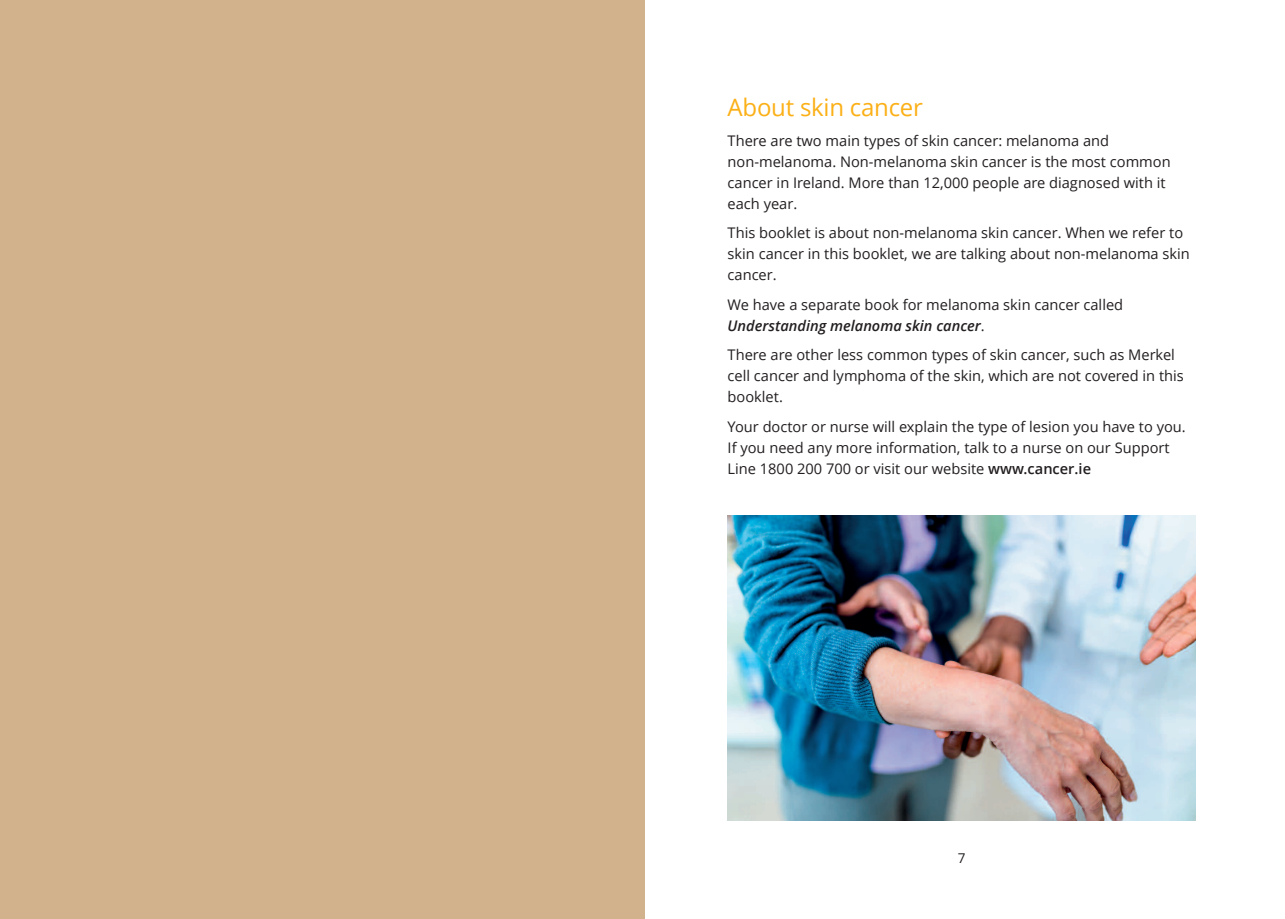
<style>
.page{position:relative;width:1285px;height:919px;background:#fff}
.page>*{position:absolute;margin:0;border:0;box-sizing:border-box;transform-origin:0 0}
.t1{font:24px "Open Sans";letter-spacing:-.01em;color:#fbb017}
.t2{font:14.7px/21px "Open Sans";color:#231f20}
.t3{font:13.5px "Open Sans";color:#231f20}
.s1{font-weight:600;font-style:italic}
.s2{font-weight:600}
</style>
<div class="page">
<div style="left:0;top:0;width:644px;height:918px;background:#d1b28d"></div>
<img style="left:727px;top:515px;width:468px;height:305px">
<h1 class="t1" style="left:727px;top:91px;width:197px">About skin cancer</h1>
<p class="t2" style="left:727px;top:129px;width:444px">There are two main types of skin cancer: melanoma and non-melanoma. Non-melanoma skin cancer is the most common cancer in Ireland. More than 12,000 people are diagnosed with it each year.</p>
<p class="t2" style="left:727px;top:222px;width:464px">This booklet is about non-melanoma skin cancer. When we refer to skin cancer in this booklet, we are talking about non-melanoma skin cancer.</p>
<p class="t2" style="left:727px;top:293px;width:397px">We have a separate book for melanoma skin cancer called<br><span class="s1">Understanding melanoma skin cancer</span>.</p>
<p class="t2" style="left:727px;top:344px;width:458px">There are other less common types of skin cancer, such as Merkel cell cancer and lymphoma of the skin, which are not covered in this booklet.</p>
<p class="t2" style="left:727px;top:415px;width:459px">Your doctor or nurse will explain the type of lesion you have to you.<br>If you need any more information, talk to a nurse on our Support<br>Line 1800 200 700 or visit our website <span class="s2">www.cancer.ie</span></p>
<p class="t3" style="left:957px;top:848px;width:9px">7</p>
</div>
